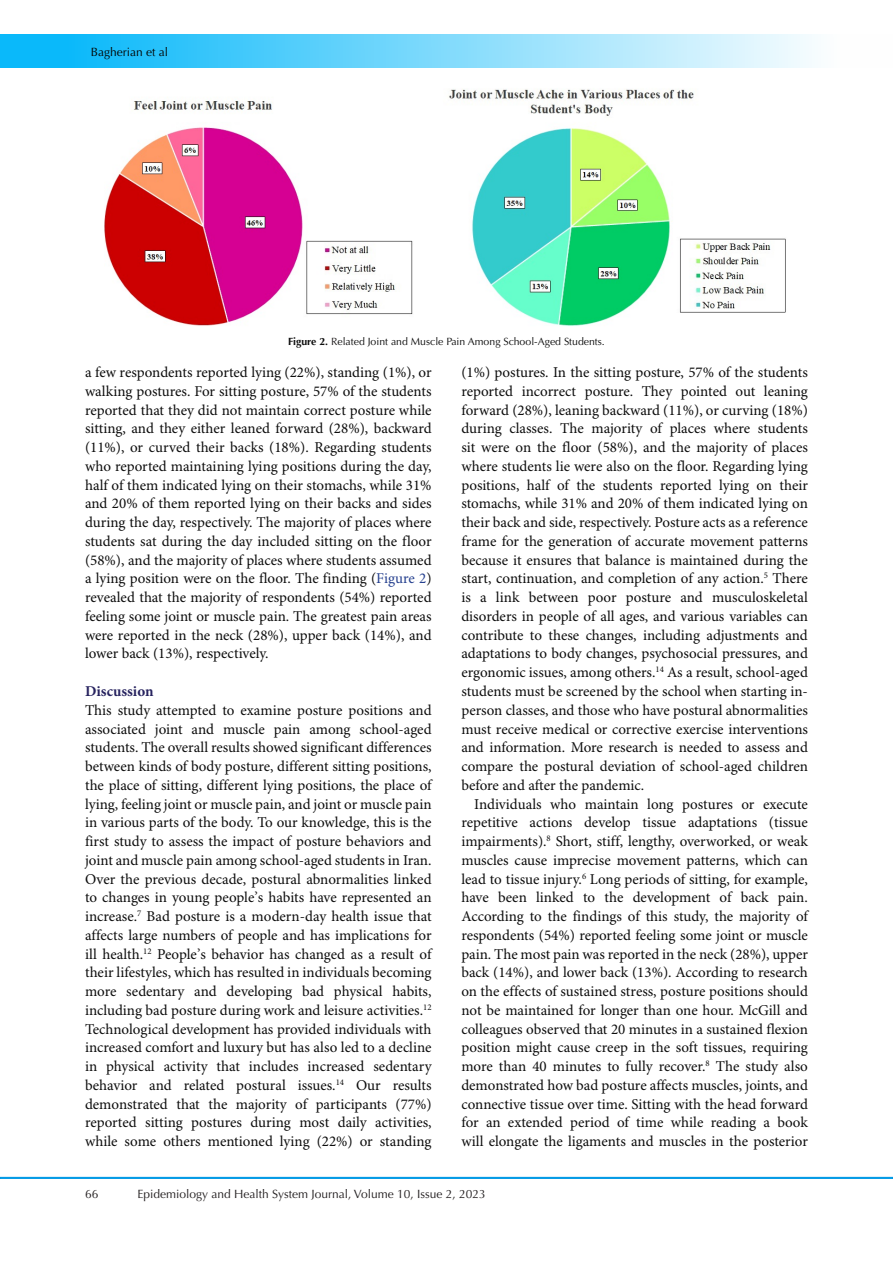
<style>
.page{position:relative;width:893px;height:1263px;background:#fff}
.page>*{position:absolute;margin:0;border:0;box-sizing:border-box;transform-origin:0 0}
.t1{font:15px/18.8px "Minion Pro";letter-spacing:-.005em;color:#0d0d0d;text-align:justify}
.t2{font:700 15px "Minion Pro";color:#27235f}
.t3{font:12px "Optima LT Std";color:#231f20}
.t4{font:12px "Optima LT Std";color:#040503}
.t5{font:10.5px "Optima LT Std";color:#0d0d0d}
.s1{font-weight:700}
.s2{color:#231f20}
.s3{color:#25408f}
</style>
<div class="page">
<hr style="left:0;top:1177px;width:893px;height:2px;background:#0099e5">
<div style="left:1px;top:35px;width:892px;height:33px;background:linear-gradient(to right,#00b4f9,#fff)"></div>
<img style="left:104px;top:89px;width:682px;height:237px">
<p class="t4" style="left:91px;top:45px;width:79px">Bagherian et al</p>
<p class="t5" style="left:288px;top:335px;width:318px"><span class="s1">Figure 2.</span> <span class="s2">R</span>elated Joint and Muscle Pain Among School-Aged Students.</p>
<p class="t1" style="left:85px;top:364px;width:348px">a few respondents reported lying (22%), standing (1%), or walking postures. For sitting posture, 57% of the students reported that they did not maintain correct posture while sitting, and they either leaned forward (28%), backward (11%), or curved their backs (18%). Regarding students who reported maintaining lying positions during the day, half of them indicated lying on their stomachs, while 31% and 20% of them reported lying on their backs and sides during the day, respectively. The majority of places where students sat during the day included sitting on the floor (58%), and the majority of places where students assumed a lying position were on the floor. The finding (<span class="s3">Figure 2</span>) revealed that the majority of respondents (54%) reported feeling some joint or muscle pain. The greatest pain areas were reported in the neck (28%), upper back (14%), and lower back (13%), respectively.</p>
<p class="t2" style="left:85px;top:681px;width:70px">Discussion</p>
<p class="t1" style="left:85px;top:701px;width:348px">This study attempted to examine posture positions and associated joint and muscle pain among school-aged students. The overall results showed significant differences between kinds of body posture, different sitting positions, the place of sitting, different lying positions, the place of lying, feeling joint or muscle pain, and joint or muscle pain in various parts of the body. To our knowledge, this is the first study to assess the impact of posture behaviors and joint and muscle pain among school-aged students in Iran.</p>
<p class="t1" style="left:85px;top:870px;width:348px">Over the previous decade, postural abnormalities linked to changes in young people<span class="s2">’</span>s habits have represented an increase.<sup>7</sup> Bad posture is a modern-day health issue that affects large numbers of people and has implications for ill health.<sup>12</sup> People<span class="s2">’</span>s behavior has changed as a result of their lifestyles, which has resulted in individuals becoming more sedentary and developing bad physical habits, including bad posture during work and leisure activities.<sup>12<br></sup>Technological development has provided individuals with increased comfort and luxury but has also led to a decline in physical activity that includes increased sedentary behavior and related postural issues.<sup>14</sup> Our results demonstrated that the majority of participants (77%) reported sitting postures during most daily activities, while some others mentioned lying (22%) or standing</p>
<p class="t1" style="left:461px;top:364px;width:348px">(1%) postures. In the sitting posture, 57% of the students reported incorrect posture. They pointed out leaning forward (28%), leaning backward (11%), or curving (18%) during classes. The majority of places where students sit were on the floor (58%), and the majority of places where students lie were also on the floor. Regarding lying positions, half of the students reported lying on their stomachs, while 31% and 20% of them indicated lying on their back and side, respectively. Posture acts as a reference frame for the generation of accurate movement patterns because it ensures that balance is maintained during the start, continuation, and completion of any action.<sup>5</sup> There is a link between poor posture and musculoskeletal disorders in people of all ages, and various variables can contribute to these changes, including adjustments and adaptations to body changes, psychosocial pressures, and ergonomic issues, among others.<sup>14</sup> As a result, school-aged students must be screened by the school when starting in&shy;person classes, and those who have postural abnormalities must receive medical or corrective exercise interventions and information. More research is needed to assess and compare the postural deviation of school-aged children before and after the pandemic.</p>
<p class="t1" style="left:461px;top:795px;width:348px;text-indent:13px">Individuals who maintain long postures or execute repetitive actions develop tissue adaptations (tissue impairments).<sup>8</sup> Short, stiff, lengthy, overworked, or weak muscles cause imprecise movement patterns, which can lead to tissue injury.<sup>6</sup> Long periods of sitting, for example, have been linked to the development of back pain.<br>According to the findings of this study, the majority of respondents (54%) reported feeling some joint or muscle pain. The most pain was reported in the neck (28%), upper back (14%), and lower back (13%). According to research on the effects of sustained stress, posture positions should not be maintained for longer than one hour. McGill and colleagues observed that 20 minutes in a sustained flexion position might cause creep in the soft tissues, requiring more than 40 minutes to fully recover.<sup>8</sup> The study also demonstrated how bad posture affects muscles, joints, and connective tissue over time. Sitting with the head forward for an extended period of time while reading a book will elongate the ligaments and muscles in the posterior</p>
<p class="t3" style="left:85px;top:1187px;width:15px">66</p>
<p class="t3" style="left:138px;top:1187px;width:350px">Epidemiology and Health System Journal, Volume 10, Issue 2, 2023</p>
</div>
